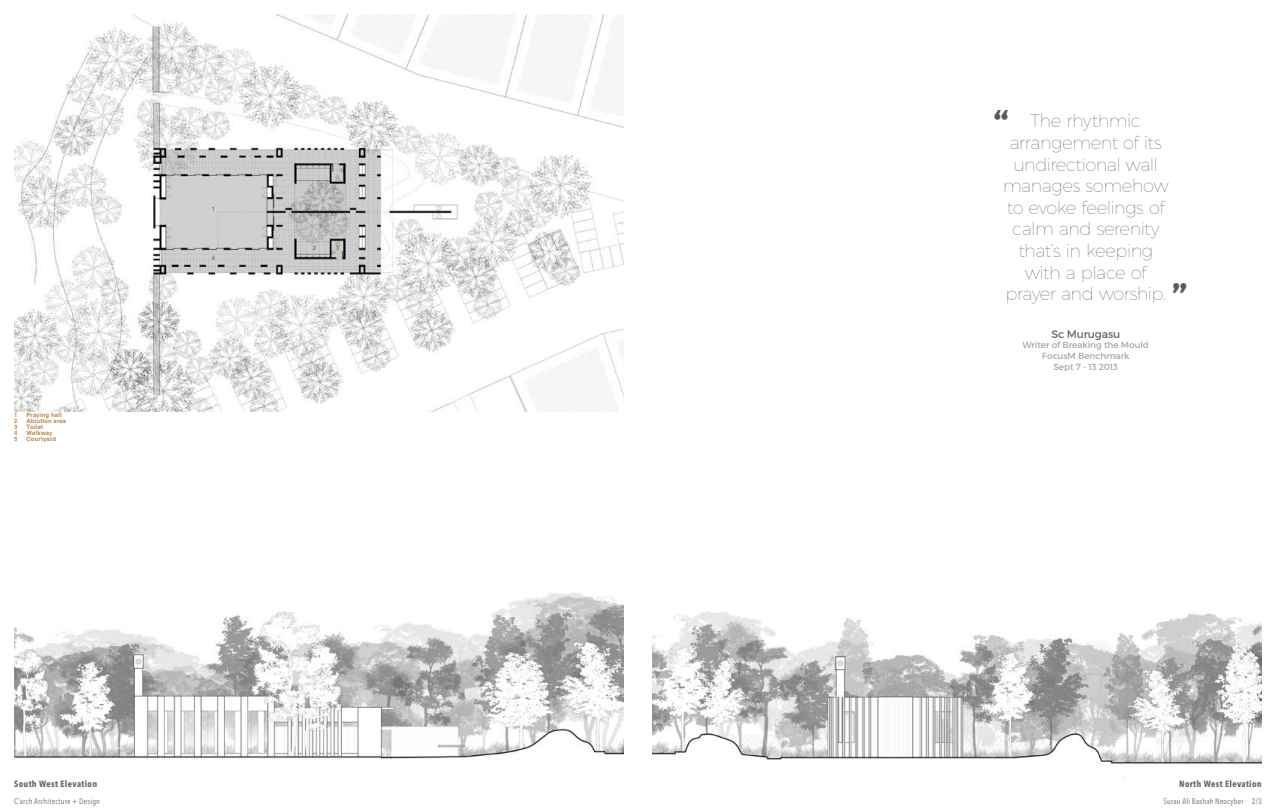
<style>
.page{position:relative;width:1276px;height:808px;background:#fff}
.page>*{position:absolute;margin:0;border:0;box-sizing:border-box;transform-origin:0 0}
.t1{font:48px "Montserrat";color:#5a5b5d}
.t2{font:100 18px/21.6px "Montserrat";letter-spacing:-.025em;color:#5a5b5d;text-align:center}
.t3{font:11px "Montserrat";letter-spacing:-.015em;color:#67686b}
.t4{font:9px/10.8px "Montserrat";letter-spacing:-.01em;color:#a9a8a9;text-align:center}
.t5{font:700 condensed 9px "Avenir Next LT Pro";letter-spacing:.04em;color:#67686b}
.t6{font:condensed 8px "Avenir Next LT Pro";letter-spacing:.03em;color:#67686b}
.t7{font:700 6px "Helvetica";letter-spacing:.02em;color:#b78852}
.t8{font:700 6px "Helvetica";color:#ab7333}
</style>
<div class="page">
<img style="left:652px;top:611px;width:609px;height:167px">
<img style="left:14px;top:14px;width:610px;height:397px">
<img style="left:14px;top:592px;width:610px;height:167px">
<p class="t7" style="left:14px;top:412px;width:5px">1</p>
<p class="t7" style="left:27px;top:412px;width:37px">Praying hall</p>
<p class="t7" style="left:14px;top:418px;width:5px">2</p>
<p class="t7" style="left:27px;top:418px;width:41px">Ablution area</p>
<p class="t7" style="left:14px;top:424px;width:5px">3</p>
<p class="t7" style="left:27px;top:424px;width:18px">Toilet</p>
<p class="t7" style="left:14px;top:430px;width:5px">4</p>
<p class="t7" style="left:27px;top:430px;width:28px">Walkway</p>
<p class="t7" style="left:14px;top:436px;width:5px">5</p>
<p class="t7" style="left:27px;top:436px;width:31px">Courtyard</p>
<p class="t8" style="left:212px;top:205px;width:5px">1</p>
<p class="t8" style="left:212px;top:254px;width:5px">4</p>
<p class="t8" style="left:319px;top:222px;width:5px">5</p>
<p class="t8" style="left:313px;top:244px;width:5px">2</p>
<p class="t8" style="left:336px;top:244px;width:5px">3</p>
<h1 class="t1" style="left:993px;top:97px;width:16px">“</h1>
<p class="t2" style="left:1003px;top:110px;width:167px">The rhythmic arrangement of its undirectional wall manages somehow to evoke feelings of calm and serenity that’s in keeping with a place of prayer and worship.</p>
<h1 class="t1" style="left:1171px;top:270px;width:17px">”</h1>
<p class="t3" style="left:1051px;top:327px;width:70px">Sc Murugasu</p>
<p class="t4" style="left:1022px;top:340px;width:128px">Writer of Breaking the Mould<br>FocusM Benchmark<br>Sept 7 - 13 2013</p>
<p class="t5" style="left:14px;top:778px;width:85px">South West Elevation</p>
<p class="t5" style="left:1179px;top:778px;width:84px">North West Elevation</p>
<p class="t6" style="left:14px;top:796px;width:87px">C’arch Architecture + Design</p>
<p class="t6" style="left:1163px;top:796px;width:100px">Surau Ali Bashah Neocyber 2/3</p>
</div>
